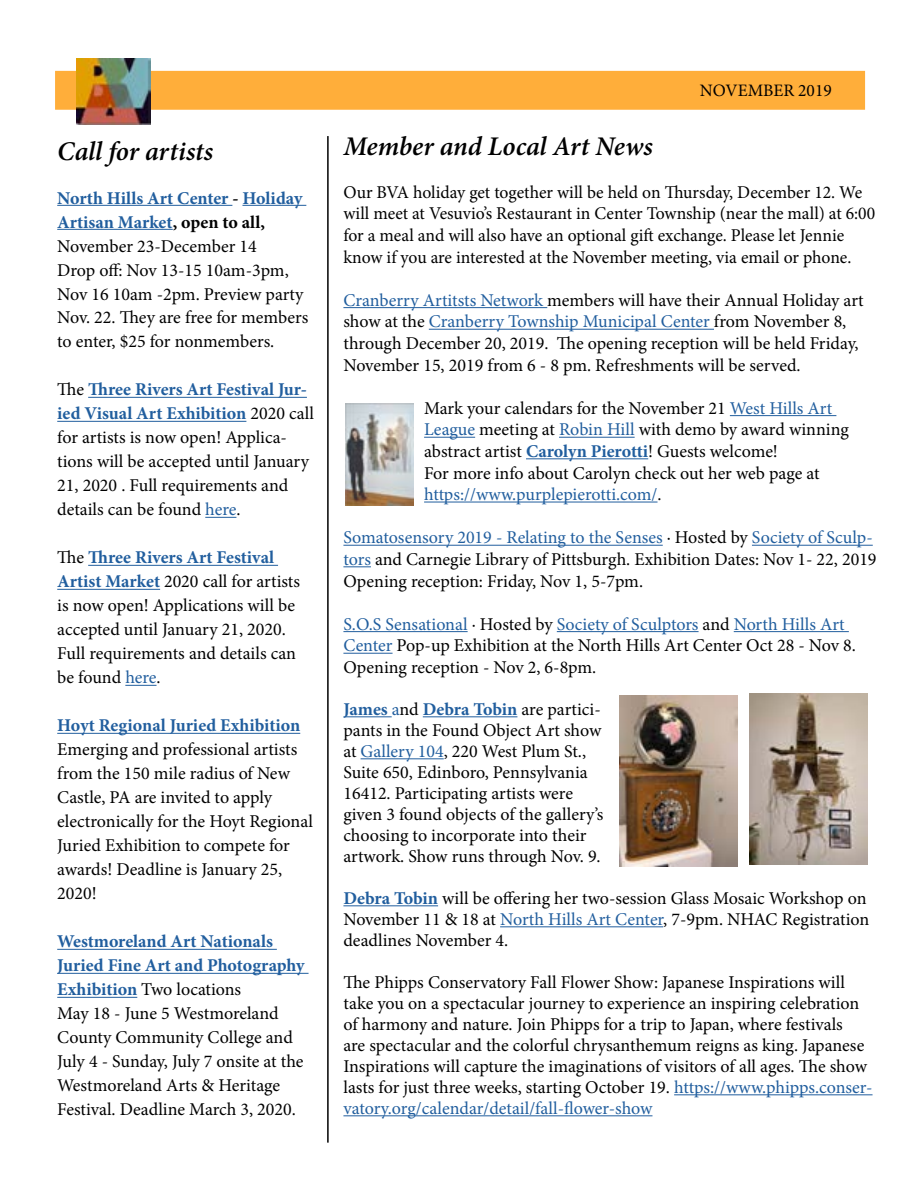
<style>
.page{position:relative;width:918px;height:1188px;background:#fff}
.page>*{position:absolute;margin:0;border:0;box-sizing:border-box;transform-origin:0 0}
.t1{font:italic 600 27px "Minion Pro";letter-spacing:-.005em;color:#000}
.t2{font:18px/24px "Minion Pro";color:#000}
.t3{font:700 18px "Minion Pro";color:#215e9e}
.t4{font:17.55px "Minion Pro";color:#000}
.s1{font-weight:700;color:#215e9e}
.s2{font-weight:700}
.s3{color:#215e9e}
</style>
<div class="page">
<hr style="left:57px;top:205px;width:175px;height:1px;background:#215e9e">
<hr style="left:242px;top:205px;width:64px;height:1px;background:#215e9e">
<hr style="left:57px;top:229px;width:116px;height:1px;background:#215e9e">
<hr style="left:88px;top:397px;width:219px;height:1px;background:#215e9e">
<hr style="left:57px;top:421px;width:189px;height:1px;background:#215e9e">
<hr style="left:205px;top:517px;width:31px;height:1px;background:#215e9e">
<hr style="left:88px;top:565px;width:190px;height:1px;background:#215e9e">
<hr style="left:57px;top:589px;width:103px;height:1px;background:#215e9e">
<hr style="left:125px;top:685px;width:32px;height:1px;background:#215e9e">
<hr style="left:57px;top:733px;width:243px;height:1px;background:#215e9e">
<hr style="left:57px;top:949px;width:220px;height:1px;background:#215e9e">
<hr style="left:57px;top:973px;width:252px;height:1px;background:#215e9e">
<hr style="left:57px;top:997px;width:80px;height:1px;background:#215e9e">
<div style="left:55px;top:71px;width:810px;height:39px;background:#ffae3a;border:2px solid #ffae3a"></div>
<img style="left:77px;top:58px;width:73px;height:67px">
<hr style="left:327px;top:136px;width:2px;height:1007px;background:#000">
<hr style="left:343px;top:307px;width:204px;height:1px;background:#215e9e">
<hr style="left:429px;top:329px;width:285px;height:1px;background:#215e9e">
<hr style="left:730px;top:415px;width:106px;height:1px;background:#215e9e">
<hr style="left:424px;top:437px;width:51px;height:1px;background:#215e9e">
<hr style="left:559px;top:437px;width:76px;height:1px;background:#215e9e">
<hr style="left:526px;top:458px;width:122px;height:1px;background:#215e9e">
<hr style="left:424px;top:502px;width:234px;height:1px;background:#215e9e">
<hr style="left:343px;top:545px;width:320px;height:1px;background:#215e9e">
<hr style="left:752px;top:545px;width:121px;height:1px;background:#215e9e">
<svg style="left:343px;top:566px;width:28px;height:1px"></svg>
<hr style="left:343px;top:631px;width:125px;height:1px;background:#215e9e">
<hr style="left:557px;top:631px;width:142px;height:1px;background:#215e9e">
<hr style="left:734px;top:631px;width:115px;height:1px;background:#215e9e">
<hr style="left:343px;top:653px;width:50px;height:1px;background:#215e9e">
<hr style="left:343px;top:716px;width:49px;height:1px;background:#215e9e">
<hr style="left:423px;top:716px;width:94px;height:1px;background:#215e9e">
<hr style="left:361px;top:758px;width:83px;height:1px;background:#215e9e">
<hr style="left:343px;top:905px;width:95px;height:1px;background:#215e9e">
<hr style="left:500px;top:926px;width:163px;height:1px;background:#215e9e">
<hr style="left:674px;top:1094px;width:199px;height:1px;background:#215e9e">
<hr style="left:343px;top:1115px;width:309px;height:1px;background:#215e9e">
<img style="left:345px;top:403px;width:68px;height:103px">
<img style="left:749px;top:694px;width:119px;height:171px">
<img style="left:619px;top:695px;width:119px;height:172px">
<h1 class="t1" style="left:57px;top:132px;width:157px">Call for artists</h1>
<p class="t2" style="left:57px;top:186px;width:253px"><span class="s1">North Hills Art Center</span> <span class="s2">-</span> <span class="s1">Holiday<br>Artisan Market</span><span class="s2">, open to all,<br></span>November 23-December 14<br>Drop off: Nov 13-15 10am-3pm,<br>Nov 16 10am -2pm. Preview party<br>Nov. 22. They are free for members to enter, $25 for nonmembers.</p>
<p class="t2" style="left:57px;top:378px;width:258px">The <span class="s1">Three Rivers Art Festival Jur&shy;ied Visual Art Exhibition</span> 2020 call for artists is now open! Applica&shy;tions will be accepted until January<br>21, 2020 . Full requirements and details can be found <span class="s3">here</span>.</p>
<p class="t2" style="left:57px;top:546px;width:244px">The <span class="s1">Three Rivers Art Festival<br>Artist Market</span> 2020 call for artists is now open! Applications will be accepted until January 21, 2020.<br>Full requirements and details can be found <span class="s3">here</span>.</p>
<p class="t3" style="left:57px;top:713px;width:245px">Hoyt Regional Juried Exhibition</p>
<p class="t2" style="left:57px;top:738px;width:257px">Emerging and professional artists from the 150 mile radius of New<br>Castle, PA are invited to apply electronically for the Hoyt Regional<br>Juried Exhibition to compete for awards! Deadline is January 25,<br>2020!</p>
<p class="t2" style="left:57px;top:930px;width:249px"><span class="s1">Westmoreland Art Nationals<br>Juried Fine Art and Photography<br>Exhibition</span> Two locations<br>May 18 - June 5 Westmoreland<br>County Community College and<br>July 4 - Sunday, July 7 onsite at the<br>Westmoreland Arts &amp; Heritage<br>Festival. Deadline March 3, 2020.</p>
<p class="t4" style="left:700px;top:79px;width:134px">NOVEMBER 2019</p>
<h1 class="t1" style="left:343px;top:127px;width:311px">Member and Local Art News</h1>
<p class="t2" style="left:343px;top:181px;width:533px;line-height:21.6px">Our BVA holiday get together will be held on Thursday, December 12. We will meet at Vesuvio’s Restaurant in Center Township (near the mall) at 6:00 for a meal and will also have an optional gift exchange. Please let Jennie know if you are interested at the November meeting, via email or phone.</p>
<p class="t2" style="left:343px;top:289px;width:522px;line-height:21.6px"><span class="s3">Cranberry Artitsts Network</span> members will have their Annual Holiday art show at the <span class="s3">Cranberry Township Municipal Center</span> from November 8, through December 20, 2019. The opening reception will be held Friday, November 15, 2019 from 6 - 8 pm. Refreshments will be served.</p>
<p class="t2" style="left:424px;top:397px;width:426px;line-height:21.6px">Mark your calendars for the November 21 <span class="s3">West Hills Art League</span> meeting at <span class="s3">Robin Hill</span> with demo by award winning abstract artist <span class="s1">Carolyn Pierotti</span>! Guests welcome!<br>For more info about Carolyn check out her web page at <span class="s3">https://www.purplepierotti.com/</span>.</p>
<p class="t2" style="left:343px;top:527px;width:535px;line-height:21.6px"><span class="s3">Somatosensory 2019 - Relating to the Senses</span> · Hosted by <span class="s3">Society of Sculp&shy;tors</span> and Carnegie Library of Pittsburgh. Exhibition Dates: Nov 1- 22, 2019<br>Opening reception: Friday, Nov 1, 5-7pm.</p>
<p class="t2" style="left:343px;top:613px;width:514px;line-height:21.6px"><span class="s3">S.O.S Sensational</span> · Hosted by <span class="s3">Society of Sculptors</span> and <span class="s3">North Hills Art<br>Center</span> Pop-up Exhibition at the North Hills Art Center Oct 28 - Nov 8.<br>Opening reception - Nov 2, 6-8pm.</p>
<p class="t2" style="left:343px;top:699px;width:262px;line-height:21px"><span class="s1">James</span> <span class="s3">a</span>nd <span class="s1">Debra Tobin</span> are partici&shy;pants in the Found Object Art show at <span class="s3">Gallery 104</span>, 220 West Plum St., Suite 650, Edinboro, Pennsylvania 16412. Participating artists were given 3 found objects of the gallery’s choosing to incorporate into their artwork. Show runs through Nov. 9.</p>
<p class="t2" style="left:343px;top:888px;width:527px;line-height:21px"><span class="s1">Debra Tobin</span> will be offering her two-session Glass Mosaic Workshop on<br>November 11 &amp; 18 at <span class="s3">North Hills Art Center</span>, 7-9pm. NHAC Registration deadlines November 4.</p>
<p class="t2" style="left:343px;top:972px;width:531px;line-height:21px">The Phipps Conservatory Fall Flower Show: Japanese Inspirations will take you on a spectacular journey to experience an inspiring celebration of harmony and nature. Join Phipps for a trip to Japan, where festivals<br>are spectacular and the colorful chrysanthemum reigns as king. Japanese Inspirations will capture the imaginations of visitors of all ages. The show lasts for just three weeks, starting October 19. <span class="s3">https://www.phipps.conser&shy;vatory.org/calendar/detail/fall-flower-show</span></p>
</div>
